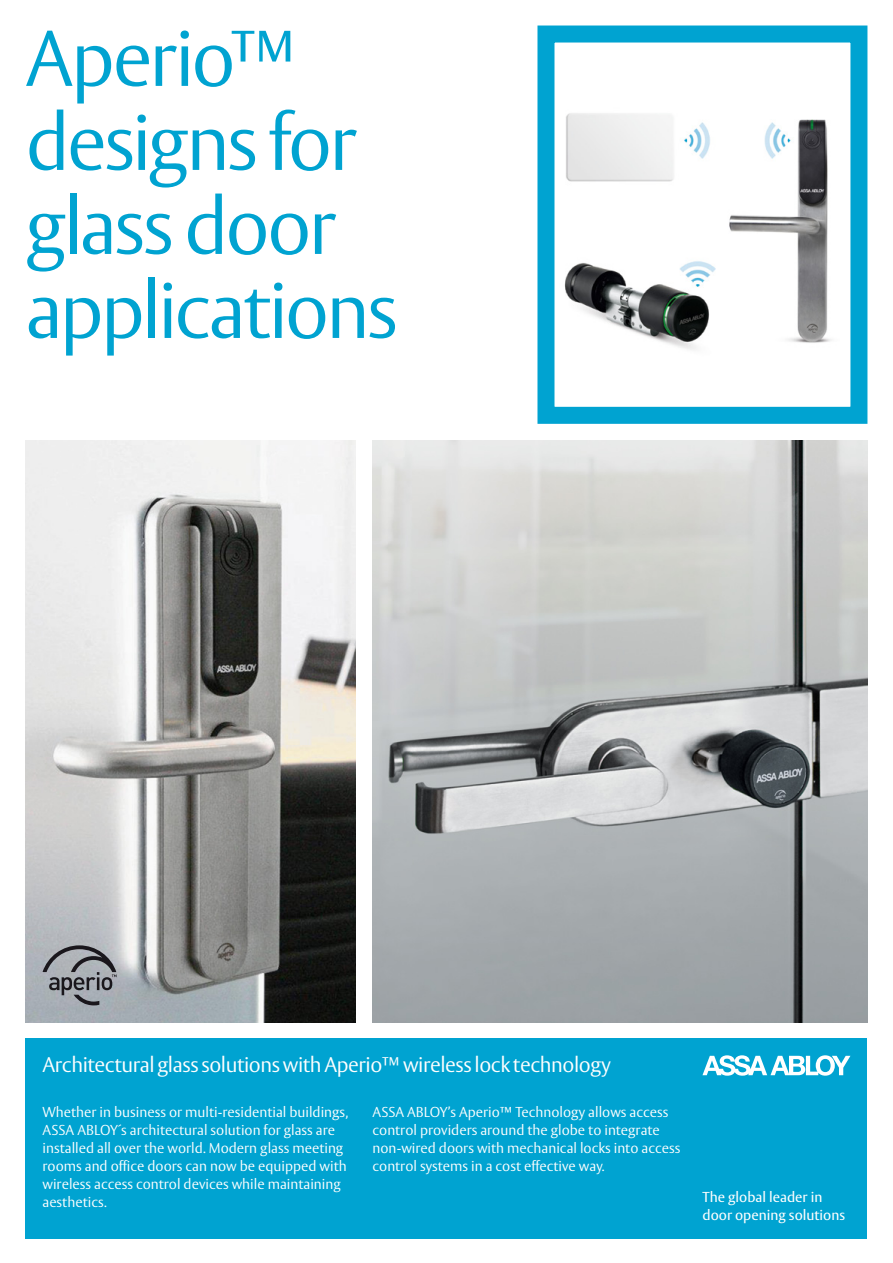
<style>
.page{position:relative;width:893px;height:1263px;background:#fff}
.page>*{position:absolute;margin:0;border:0;box-sizing:border-box;transform-origin:0 0}
.t1{font:300 78px/84px "ASSA Vesta";letter-spacing:-.04em;color:#00a3d1}
.t2{font:300 21px "ASSA Vesta";letter-spacing:-.02em;color:#fff}
.t3{font:300 14.25px/18px "ASSA Vesta";color:#fff}
.t4{font:14.25px/18px "ASSA Vesta";color:#fff}
.s1{font-weight:400}
</style>
<div class="page">
<img style="left:372px;top:441px;width:495px;height:581px">
<img style="left:26px;top:441px;width:329px;height:581px">
<svg style="left:43px;top:945px;width:74px;height:60px;background:#8b8e94"></svg>
<img style="left:564px;top:113px;width:267px;height:237px">
<div style="left:537px;top:26px;width:330px;height:398px;border:17px solid #00a3d1"></div>
<div style="left:26px;top:1038px;width:841px;height:200px;background:#00a3d1"></div>
<svg style="left:702px;top:1055px;width:148px;height:21px"></svg>
<h1 class="t1" style="left:26px;top:20px;width:374px">Aperio™ designs for glass door applications</h1>
<h2 class="t2" style="left:43px;top:1051px;width:570px">Architectural glass solutions with Aperio™ wireless lock technology</h2>
<p class="t3" style="left:43px;top:1103px;width:307px">Whether in business or multi-residential buildings, ASSA ABLOY´s architectural solution for glass are installed all over the world. Modern glass meeting rooms and office doors can now be equipped with wireless access control devices while maintaining aesthetics.</p>
<p class="t3" style="left:372px;top:1103px;width:309px">ASSA ABLOY’s Aperio<span class="s1">™</span> Technology allows access control providers around the globe to integrate non-wired doors with mechanical locks into access control systems in a cost effective way.</p>
<p class="t4" style="left:702px;top:1189px;width:144px">The global leader in door opening solutions</p>
</div>
